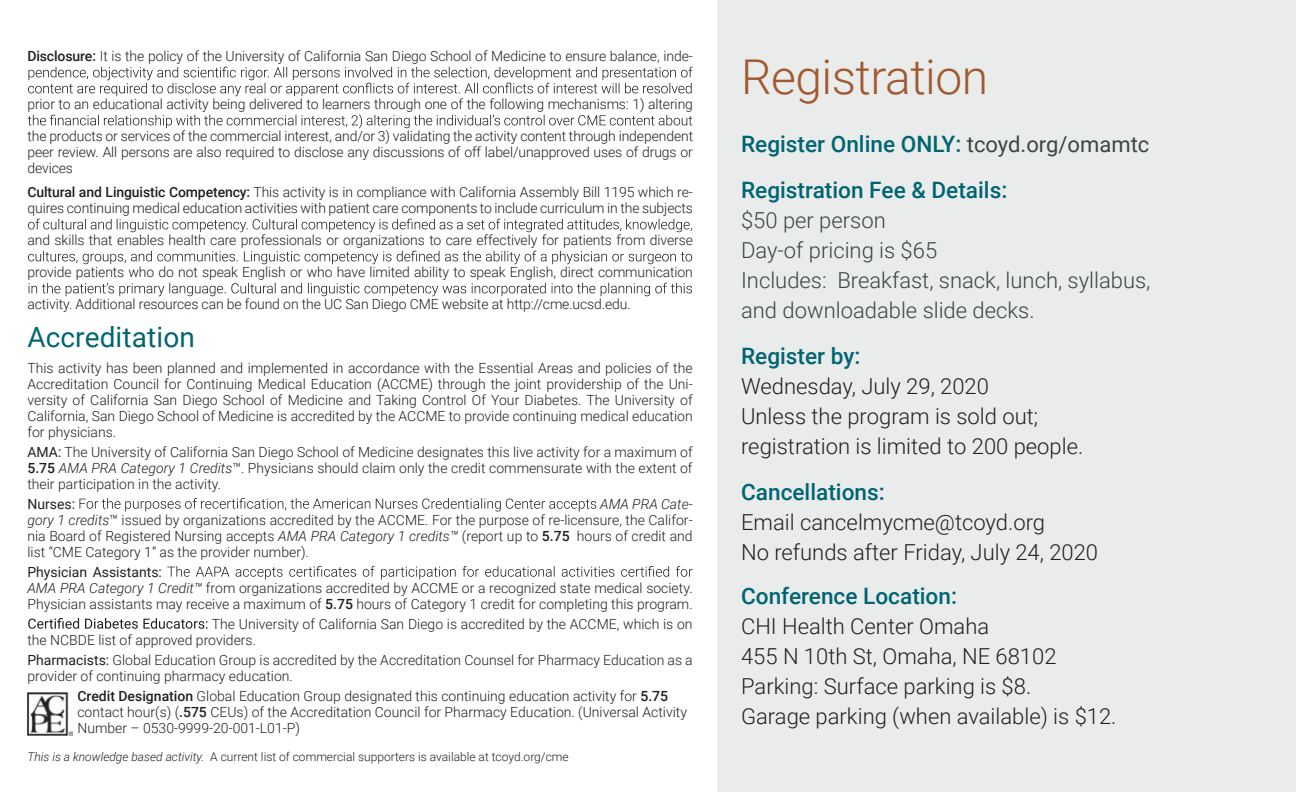
<style>
.page{position:relative;width:1296px;height:792px;background:#fff}
.page>*{position:absolute;margin:0;border:0;box-sizing:border-box;transform-origin:0 0}
.t1{font:300 48px "Roboto";letter-spacing:-.01em;color:#a25931}
.t2{font:28px "Roboto";letter-spacing:.005em;color:#006573}
.t3{font:500 22.6px/46px "Roboto";color:#006573}
.t4{font:300 22px/30px "Roboto";color:#231f20}
.t5{font:300 22px/30px "Roboto";color:#3b4542}
.t6{font:300 14px/16px "Roboto";letter-spacing:-.01em;color:#231f20}
.t7{font:14px "Roboto";color:#231f20}
.t8{font:300 12px "Roboto";color:#231f20}
.s1{font-weight:500}
.s2{font-weight:400}
.s3{font-style:italic}
.s4{font-weight:400;font-size:22px;color:#3b4542}
</style>
<div class="page">
<div style="left:717px;top:0;width:579px;height:792px;background:#eaeceb"></div>
<svg style="left:28px;top:67px;width:665px;height:29px"></svg>
<svg style="left:28px;top:114px;width:664px;height:15px"></svg>
<svg style="left:28px;top:219px;width:664px;height:13px"></svg>
<svg style="left:28px;top:251px;width:49px;height:12px"></svg>
<svg style="left:83px;top:251px;width:155px;height:13px"></svg>
<svg style="left:244px;top:251px;width:448px;height:13px"></svg>
<svg style="left:28px;top:283px;width:32px;height:10px"></svg>
<svg style="left:66px;top:283px;width:236px;height:13px"></svg>
<svg style="left:308px;top:283px;width:158px;height:13px"></svg>
<svg style="left:472px;top:283px;width:123px;height:13px"></svg>
<svg style="left:601px;top:283px;width:91px;height:13px"></svg>
<svg style="left:80px;top:498px;width:290px;height:13px"></svg>
<svg style="left:376px;top:498px;width:220px;height:14px"></svg>
<svg style="left:167px;top:566px;width:23px;height:11px"></svg>
<svg style="left:196px;top:567px;width:33px;height:10px"></svg>
<svg style="left:236px;top:567px;width:47px;height:12px"></svg>
<svg style="left:289px;top:566px;width:67px;height:11px"></svg>
<svg style="left:363px;top:566px;width:12px;height:11px"></svg>
<svg style="left:381px;top:567px;width:75px;height:12px"></svg>
<svg style="left:462px;top:566px;width:17px;height:11px"></svg>
<svg style="left:485px;top:566px;width:70px;height:11px"></svg>
<svg style="left:562px;top:567px;width:52px;height:10px"></svg>
<svg style="left:621px;top:566px;width:48px;height:11px"></svg>
<svg style="left:676px;top:566px;width:17px;height:11px"></svg>
<svg style="left:28px;top:618px;width:180px;height:11px"></svg>
<img style="left:27px;top:692px;width:46px;height:43px">
<p class="t6" style="left:27px;top:48px;width:667px"><span class="s1">Disclosure:</span> It is the policy of the University of California San Diego School of Medicine to ensure balance, inde-</p>
<p class="t6" style="left:27px;top:96px;width:667px">prior to an educational activity being delivered to learners through one of the following mechanisms: 1) altering</p>
<p class="t6" style="left:27px;top:128px;width:667px;text-align:justify">the products or services of the commercial interest, and/or 3) validating the activity content through independent peer review. All persons are also required to disclose any discussions of off label/unapproved uses of drugs or devices</p>
<p class="t6" style="left:27px;top:184px;width:667px"><span class="s1">Cultural and Linguistic Competency:</span> This activity is in compliance with California Assembly Bill 1195 which re&shy;quires continuing medical education activities with patient care components to include curriculum in the subjects</p>
<p class="t6" style="left:27px;top:232px;width:667px">and skills that enables health care professionals or organizations to care effectively for patients from diverse</p>
<p class="t6" style="left:27px;top:264px;width:667px">provide patients who do not speak English or who have limited ability to speak English, direct communication</p>
<p class="t6" style="left:27px;top:296px;width:605px">activity. Additional resources can be found on the UC San Diego CME website at http://cme.ucsd.edu.</p>
<h2 class="t2" style="left:27px;top:318px;width:169px">Accreditation</h2>
<p class="t6" style="left:27px;top:359px;width:667px;text-align:justify">This activity has been planned and implemented in accordance with the Essential Areas and policies of the Accreditation Council for Continuing Medical Education (ACCME) through the joint providership of the Uni&shy;versity of California San Diego School of Medicine and Taking Control Of Your Diabetes. The University of California, San Diego School of Medicine is accredited by the ACCME to provide continuing medical education for physicians.</p>
<p class="t6" style="left:27px;top:443px;width:667px;text-align:justify"><span class="s2">AMA:</span> The University of California San Diego School of Medicine designates this live activity for a maximum of <span class="s1">5.75</span> <span class="s3">AMA PRA Category 1 Credits</span>™. Physicians should claim only the credit commensurate with the extent of their participation in the activity.</p>
<p class="t7" style="left:27px;top:494px;width:49px">Nurses:</p>
<p class="t6" style="left:27px;top:495px;width:667px;text-align:justify;text-indent:573px"><span class="s3">AMA PRA Cate&shy;gory 1 credits</span>™ issued by organizations accredited by the ACCME. For the purpose of re-licensure, the Califor&shy;nia Board of Registered Nursing accepts <span class="s3">AMA PRA Category 1 credits™</span> (report up to <span class="s1">5.75</span> hours of credit and list “CME Category 1” as the provider number).</p>
<p class="t6" style="left:27px;top:563px;width:667px"><span class="s2">Physician Assistants:<br></span><span class="s3">AMA PRA Category 1 Credit™</span> from organizations accredited by ACCME or a recognized state medical society.<br>Physician assistants may receive a maximum of <span class="s1">5.75</span> hours of Category 1 credit for completing this program.</p>
<p class="t6" style="left:27px;top:615px;width:667px;text-indent:184px">The University of California San Diego is accredited by the ACCME, which is on the NCBDE list of approved providers.</p>
<p class="t6" style="left:27px;top:651px;width:667px"><span class="s2">Pharmacists:</span> Global Education Group is accredited by the Accreditation Counsel for Pharmacy Education as a provider of continuing pharmacy education.</p>
<p class="t6" style="left:77px;top:687px;width:611px"><span class="s1">Credit Designation</span> Global Education Group designated this continuing education activity for <span class="s1">5.75 </span>contact hour(s) (<span class="s1">.575</span> CEUs) of the Accreditation Council for Pharmacy Education. (Universal Activity<br>Number – 0530-9999-20-001-L01-P)</p>
<p class="t8" style="left:27px;top:749px;width:543px"><span class="s3">This is a knowledge based activity.</span> A current list of commercial supporters is available at tcoyd.org/cme</p>
<h1 class="t1" style="left:741px;top:43px;width:249px">Registration</h1>
<h3 class="t3" style="left:741px;top:120px;width:410px">Register Online ONLY: <span class="s4">tcoyd.org/omamtc<br></span>Registration Fee &amp; Details:</h3>
<h3 class="t5" style="left:741px;top:204px;width:411px">$50 per person<br>Day-of pricing is $65<br>Includes: Breakfast, snack, lunch, syllabus, and downloadable slide decks.</h3>
<h3 class="t3" style="left:741px;top:332px;width:121px">Register by:</h3>
<h3 class="t4" style="left:741px;top:370px;width:344px">Wednesday, July 29, 2020<br>Unless the program is sold out; registration is limited to 200 people.</h3>
<h3 class="t3" style="left:741px;top:468px;width:145px">Cancellations:</h3>
<h3 class="t4" style="left:741px;top:506px;width:359px">Email cancelmycme@tcoyd.org<br>No refunds after Friday, July 24, 2020</h3>
<h3 class="t3" style="left:741px;top:572px;width:217px">Conference Location:</h3>
<h3 class="t4" style="left:741px;top:610px;width:377px">CHI Health Center Omaha<br>455 N 10th St, Omaha, NE 68102<br>Parking: Surface parking is $8.<br>Garage parking (when available) is $12.</h3>
</div>
